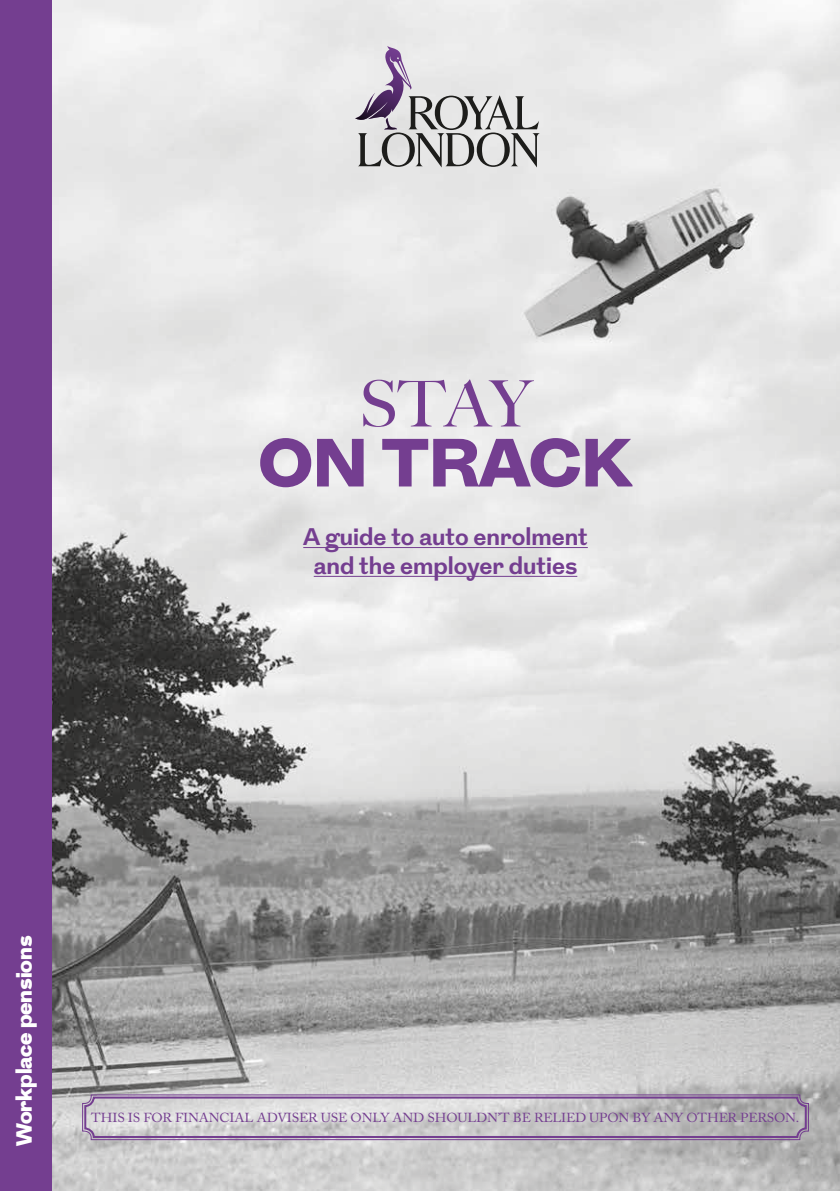
<style>
.page{position:relative;width:840px;height:1191px;background:#fff}
.page>*{position:absolute;margin:0;border:0;box-sizing:border-box;transform-origin:0 0}
.t1{font:900 68px "Grot";color:#743e90}
.t2{font:500 64px "Big Caslon";color:#743e90}
.t3{font:700 24px/28.8px "Grot";color:#743e90;text-align:center}
.t4{font:900 22px "Grot";color:#fff}
.t5{font:13px "Adobe Caslon Pro";letter-spacing:-.01em;color:#743e90;scale:1.05 1}
</style>
<div class="page">
<img style="left:51px;top:0;width:788px;height:1191px">
<div style="left:0;top:0;width:51px;height:1191px;background:#743e90"></div>
<svg style="left:355px;top:46px;width:184px;height:121px;background:#c3c0c3"></svg>
<hr style="left:303px;top:547px;width:284px;height:1px;background:#743e90">
<hr style="left:313px;top:576px;width:264px;height:1px;background:#743e90">
<svg style="left:82px;top:1094px;width:726px;height:46px;background:#c7c4c8"></svg>
<div style="left:84px;top:1096px;width:722px;height:42px;border:2px solid #743e90;border-radius:8px"></div>
<h2 class="t2" style="left:359px;top:367px;width:174px">STAY</h2>
<h1 class="t1" style="left:258px;top:414px;width:375px">ON TRACK</h1>
<h3 class="t3" style="left:303px;top:524px;width:286px">A guide to auto enrolment and the employer duties</h3>
<h3 class="t4" style="left:8px;top:1146px;width:212px;rotate:-90deg">Workplace pensions</h3>
<p class="t5" style="left:91px;top:1110px;width:675px">THIS IS FOR FINANCIAL ADVISER USE ONLY AND SHOULDN’T BE RELIED UPON BY ANY OTHER PERSON.</p>
</div>
